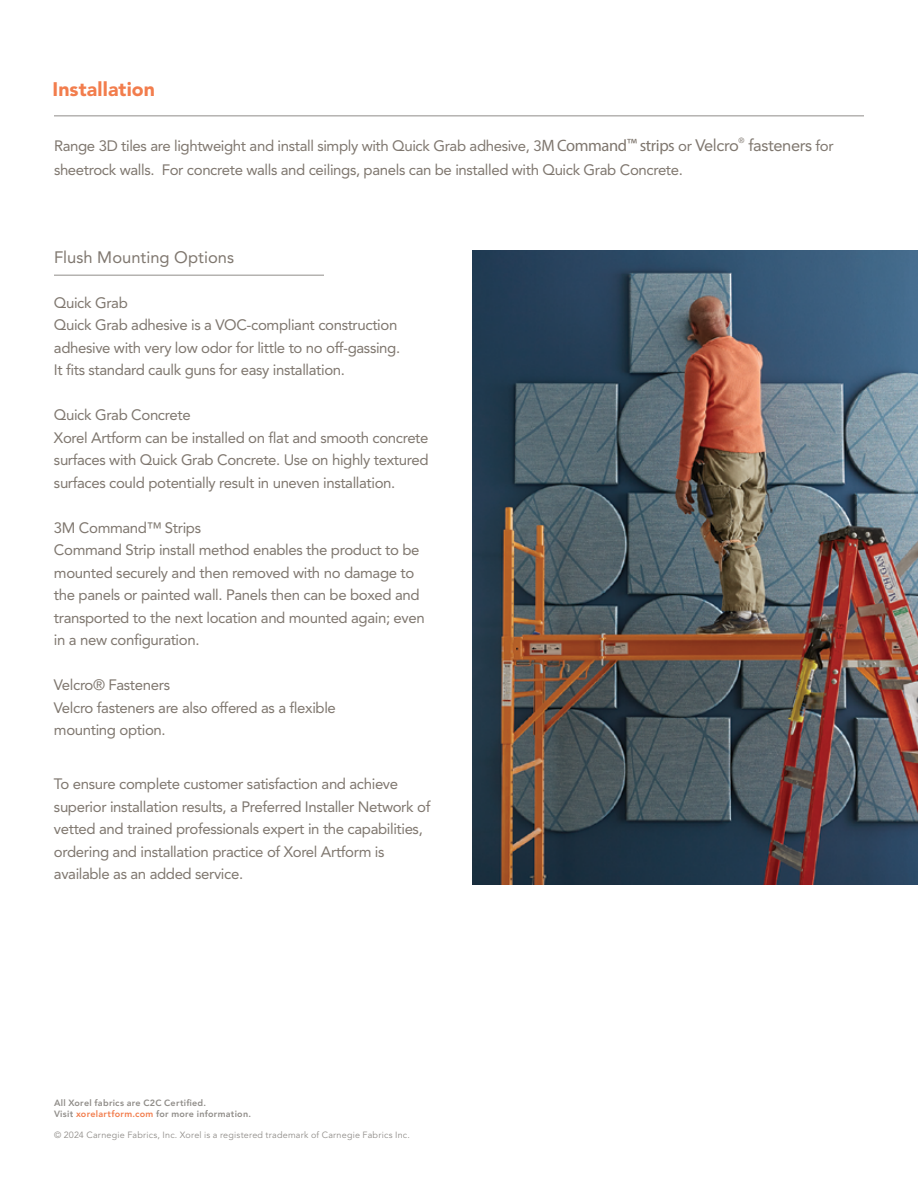
<style>
.page{position:relative;width:918px;height:1188px;background:#fff}
.page>*{position:absolute;margin:0;border:0;box-sizing:border-box;transform-origin:0 0}
.t1{font:900 19.5px "Avenir LT Std";letter-spacing:.005em;color:#f27d4d}
.t2{font:16.5px "Avenir LT Std";color:#7f776f}
.t3{font:16.5px "Avenir LT Std";letter-spacing:-.025em;color:#7f776f}
.t4{font:15px/22.5px "Avenir LT Std";letter-spacing:-.025em;color:#7f776f}
.t5{font:9px "Avenir LT Std";letter-spacing:.025em;color:#908d89}
.t6{font:800 9px/10.5px "Avenir LT Std";letter-spacing:.03em;color:#908d89}
.t7{font:7.5px "Avenir LT Std";color:#7f776f}
.s1{font-family:"Myriad Pro";font-size:16.5px}
.s2{font-size:16.5px}
.s3{font-size:15px}
.s4{color:#f27d4d}
</style>
<div class="page">
<hr style="left:54px;top:116px;width:810px;height:1px;background:#908d89">
<img style="left:472px;top:250px;width:446px;height:635px">
<hr style="left:54px;top:275px;width:270px;height:1px;background:#908d89">
<h1 class="t1" style="left:52px;top:77px;width:104px">Installation</h1>
<p class="t4" style="left:54px;top:134px;width:686px">Range 3D tiles are lightweight and install simply with Quick Grab adhesive, 3<span class="s1">M Command™ strips</span> or <span class="s2">Velcro</span></p>
<p class="t7" style="left:739px;top:136px;width:7px">®</p>
<p class="t3" style="left:749px;top:135px;width:87px">fasteners <span class="s3">for</span></p>
<p class="t4" style="left:54px;top:158px;width:631px">sheetrock walls. For concrete walls and ceilings, panels can be installed with Quick Grab Concrete.</p>
<p class="t2" style="left:54px;top:248px;width:182px">Flush Mounting Options</p>
<p class="t4" style="left:54px;top:292px;width:348px">Quick Grab<br>Quick Grab adhesive is a VOC-compliant construction adhesive with very low odor for little to no off-gassing.<br>It fits standard caulk guns for easy installation.</p>
<p class="t4" style="left:54px;top:404px;width:376px">Quick Grab Concrete<br>Xorel Artform can be installed on flat and smooth concrete surfaces with Quick Grab Concrete. Use on highly textured surfaces could potentially result in uneven installation.</p>
<p class="t4" style="left:54px;top:517px;width:372px">3M Command™ Strips<br>Command Strip install method enables the product to be mounted securely and then removed with no damage to the panels or painted wall. Panels then can be boxed and transported to the next location and mounted again; even in a new configuration.</p>
<p class="t4" style="left:54px;top:674px;width:283px">Velcro® Fasteners<br>Velcro fasteners are also offered as a flexible mounting option.</p>
<p class="t4" style="left:54px;top:773px;width:378px">To ensure complete customer satisfaction and achieve superior installation results, a Preferred Installer Network of vetted and trained professionals expert in the capabilities, ordering and installation practice of Xorel Artform is available as an added service.</p>
<p class="t6" style="left:54px;top:1098px;width:199px">All Xorel fabrics are C2C Certified.<br>Visit <span class="s4">xorelartform.com</span> for more information.</p>
<p class="t5" style="left:54px;top:1129px;width:358px">© 2024 Carnegie Fabrics, Inc. Xorel is a registered trademark of Carnegie Fabrics Inc.</p>
</div>
